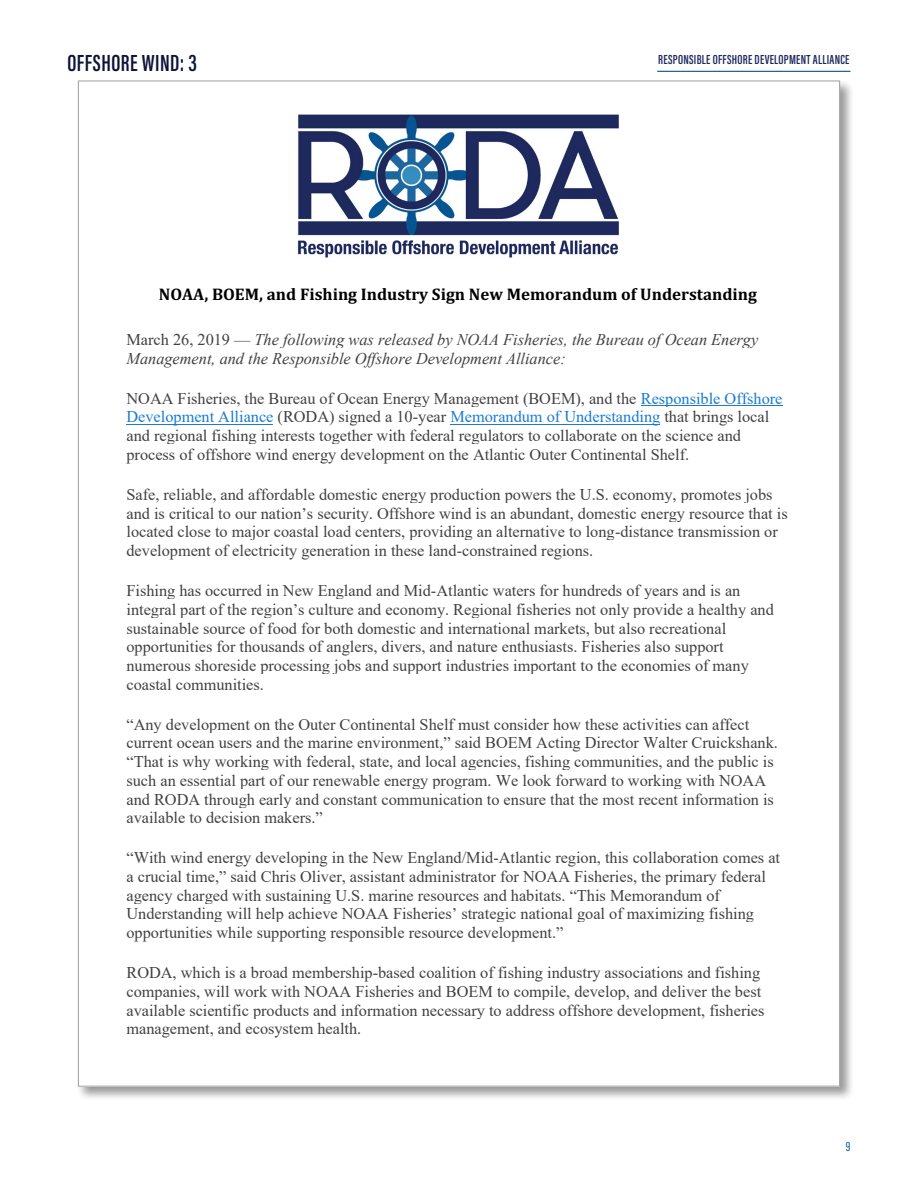
<style>
.page{position:relative;width:918px;height:1188px;background:#fff}
.page>*{position:absolute;margin:0;border:0;box-sizing:border-box;transform-origin:0 0}
.t1{font:600 24px "Acumin Pro Extra Cond";letter-spacing:.02em;color:#0d1337}
.t2{font:700 16.95px "Cambria";color:#000}
.t3{font:16.35px/18.8px "Times New Roman";color:#414042}
.t4{font:italic 16.35px/18.8px "Times New Roman";color:#414042}
.t5{font:600 13.5px "Acumin Pro Extra Cond";letter-spacing:.02em;color:#1e295d}
.t6{font:13.5px "Acumin Pro Extra Cond";color:#085593}
.s1{font-style:normal}
.s2{color:#1a7bd3}
</style>
<div class="page">
<hr style="left:657px;top:71px;width:193px;height:1px;background:#085593">
<div style="left:76px;top:79px;width:779px;height:1022px;background:#000;opacity:.4"></div>
<div style="left:78px;top:81px;width:762px;height:1005px;background:#fff"></div>
<img style="left:297px;top:114px;width:322px;height:144px">
<hr style="left:641px;top:405px;width:141px;height:1px;background:#1a7bd3">
<hr style="left:126px;top:424px;width:147px;height:1px;background:#1a7bd3">
<hr style="left:450px;top:424px;width:210px;height:1px;background:#1a7bd3">
<h1 class="t1" style="left:68px;top:48px;width:131px">OFFSHORE WIND: 3</h1>
<p class="t5" style="left:658px;top:51px;width:193px">RESPONSIBLE OFFSHORE DEVELOPMENT ALLIANCE</p>
<p class="t2" style="left:159px;top:282px;width:600px">NOAA, BOEM, and Fishing Industry Sign New Memorandum of Understanding</p>
<p class="t4" style="left:126px;top:330px;width:633px"><span class="s1">March 26, 2019 —</span> The following was released by NOAA Fisheries, the Bureau of Ocean Energy<br>Management, and the Responsible Offshore Development Alliance:</p>
<p class="t3" style="left:126px;top:388px;width:658px">NOAA Fisheries, the Bureau of Ocean Energy Management (BOEM), and the <span class="s2">Responsible Offshore Development Alliance</span> (RODA) signed a 10-year <span class="s2">Memorandum of Understanding</span> that brings local and regional fishing interests together with federal regulators to collaborate on the science and process of offshore wind energy development on the Atlantic Outer Continental Shelf.</p>
<p class="t3" style="left:126px;top:485px;width:663px">Safe, reliable, and affordable domestic energy production powers the U.S. economy, promotes jobs and is critical to our nation’s security. Offshore wind is an abundant, domestic energy resource that is located close to major coastal load centers, providing an alternative to long-distance transmission or development of electricity generation in these land-constrained regions.</p>
<p class="t3" style="left:126px;top:581px;width:649px">Fishing has occurred in New England and Mid-Atlantic waters for hundreds of years and is an integral part of the region’s culture and economy. Regional fisheries not only provide a healthy and sustainable source of food for both domestic and international markets, but also recreational opportunities for thousands of anglers, divers, and nature enthusiasts. Fisheries also support numerous shoreside processing jobs and support industries important to the economies of many coastal communities.</p>
<p class="t3" style="left:126px;top:714px;width:653px">“Any development on the Outer Continental Shelf must consider how these activities can affect current ocean users and the marine environment,” said BOEM Acting Director Walter Cruickshank. “That is why working with federal, state, and local agencies, fishing communities, and the public is such an essential part of our renewable energy program. We look forward to working with NOAA and RODA through early and constant communication to ensure that the most recent information is available to decision makers.”</p>
<p class="t3" style="left:126px;top:848px;width:655px">“With wind energy developing in the New England/Mid-Atlantic region, this collaboration comes at a crucial time,” said Chris Oliver, assistant administrator for NOAA Fisheries, the primary federal agency charged with sustaining U.S. marine resources and habitats. “This Memorandum of Understanding will help achieve NOAA Fisheries’ strategic national goal of maximizing fishing opportunities while supporting responsible resource development.”</p>
<p class="t3" style="left:126px;top:963px;width:640px">RODA, which is a broad membership-based coalition of fishing industry associations and fishing companies, will work with NOAA Fisheries and BOEM to compile, develop, and deliver the best available scientific products and information necessary to address offshore development, fisheries management, and ecosystem health.</p>
<p class="t6" style="left:846px;top:1138px;width:6px">9</p>
</div>
